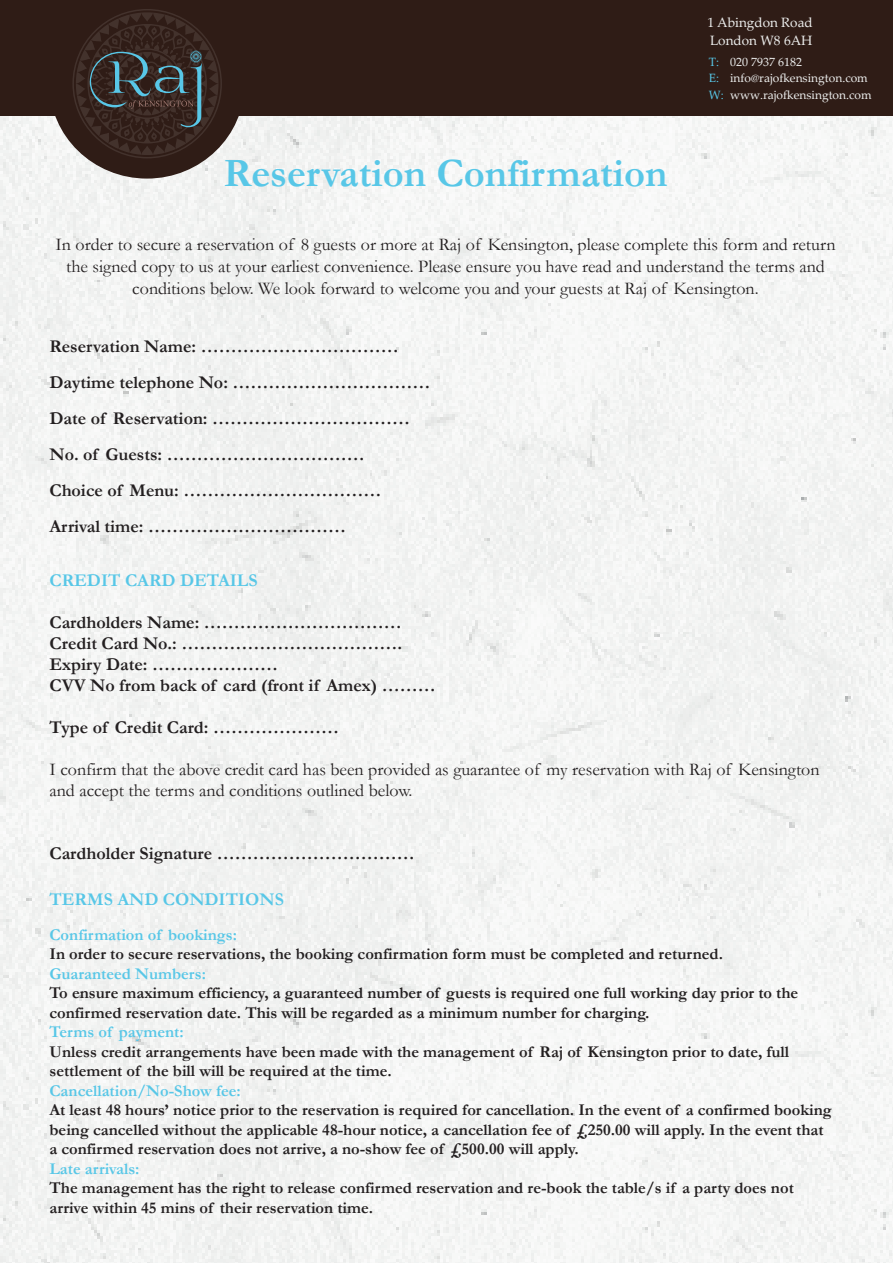
<style>
.page{position:relative;width:893px;height:1263px;background:#fff}
.page>*{position:absolute;margin:0;border:0;box-sizing:border-box;transform-origin:0 0}
.t1{font:700 40.5px "Garamond";color:#58c7e7}
.t2{font:18px/21.6px "Garamond";color:#231f20;text-align:center}
.t3{font:700 18px/36px "Garamond";color:#231f20}
.t4{font:700 18px "Garamond";color:#58c7e7}
.t5{font:700 16.5px/19.5px "Garamond";color:#231f20}
.t6{font:700 16.5px "Garamond";color:#58c7e7}
.t7{font:13.5px "Palatino Linotype";color:#edeeed}
.t8{font:12px/16.5px "Palatino Linotype";color:#edeeed}
.t9{font:12px/16.6px "Palatino Linotype";color:#58c7e7}
.s1{color:#58c7e7}
</style>
<div class="page">
<div style="left:0;top:115px;width:893px;height:1148px;background:#f4f4f3"></div>
<div style="left:0;top:0;width:893px;height:115px;background:#2f1c16"></div>
<svg style="left:49px;top:9px;width:196px;height:170px"></svg>
<p class="t7" style="left:707px;top:13px;width:107px">1 Abingdon Road</p>
<p class="t7" style="left:710px;top:30px;width:104px">London W8 6AH</p>
<p class="t8" style="left:730px;top:53px;width:139px">020 7937 6182 info@rajofkensington.com</p>
<p class="t9" style="left:709px;top:53px;width:12px">T:<br>E:</p>
<h1 class="t1" style="left:223px;top:145px;width:446px">Reservation Confirmation</h1>
<p class="t8" style="left:709px;top:86px;width:164px"><span class="s1">W:</span> www.rajofkensington.com</p>
<p class="t2" style="left:56px;top:233px;width:781px">In order to secure a reservation of 8 guests or more at Raj of Kensington, please complete this form and return the signed copy to us at your earliest convenience. Please ensure you have read and understand the terms and conditions below. We look forward to welcome you and your guests at Raj of Kensington.</p>
<p class="t3" style="left:49px;top:328px;width:383px">Reservation Name: ……………………………<br>Daytime telephone No: ……………………………<br>Date of Reservation: ……………………………<br>No. of Guests: ……………………………<br>Choice of Menu: ……………………………<br>Arrival time: ……………………………</p>
<p class="t4" style="left:49px;top:568px;width:210px">CREDIT CARD DETAILS</p>
<p class="t3" style="left:49px;top:611px;width:388px;line-height:21px">Cardholders Name: ……………………………<br>Credit Card No.: ……………………………….<br>Expiry Date: …………………<br>CVV No from back of card (front if Amex) ………</p>
<p class="t3" style="left:49px;top:709px;width:291px">Type of Credit Card: …………………</p>
<p class="t2" style="left:49px;top:758px;width:772px;line-height:21px;text-align:left">I confirm that the above credit card has been provided as guarantee of my reservation with Raj of Kensington and accept the terms and conditions outlined below.</p>
<p class="t3" style="left:49px;top:835px;width:367px">Cardholder Signature ……………………………</p>
<p class="t4" style="left:49px;top:887px;width:236px">TERMS AND CONDITIONS</p>
<p class="t6" style="left:49px;top:923px;width:189px">Confirmation of bookings:</p>
<p class="t5" style="left:49px;top:944px;width:675px">In order to secure reservations, the booking confirmation form must be completed and returned.</p>
<p class="t6" style="left:49px;top:962px;width:158px">Guaranteed Numbers:</p>
<p class="t5" style="left:49px;top:983px;width:750px">To ensure maximum efficiency, a guaranteed number of guests is required one full working day prior to the confirmed reservation date. This will be regarded as a minimum number for charging.</p>
<p class="t6" style="left:49px;top:1021px;width:136px">Terms of payment:</p>
<p class="t5" style="left:49px;top:1042px;width:741px">Unless credit arrangements have been made with the management of Raj of Kensington prior to date, full settlement of the bill will be required at the time.</p>
<p class="t6" style="left:49px;top:1079px;width:193px">Cancellation/No-Show fee:</p>
<p class="t5" style="left:49px;top:1100px;width:784px">At least 48 hours’ notice prior to the reservation is required for cancellation. In the event of a confirmed booking being cancelled without the applicable 48-hour notice, a cancellation fee of £250.00 will apply. In the event that a confirmed reservation does not arrive, a no-show fee of £500.00 will apply.</p>
<p class="t6" style="left:49px;top:1157px;width:92px">Late arrivals:</p>
<p class="t5" style="left:49px;top:1178px;width:746px">The management has the right to release confirmed reservation and re-book the table/s if a party does not arrive within 45 mins of their reservation time.</p>
</div>
